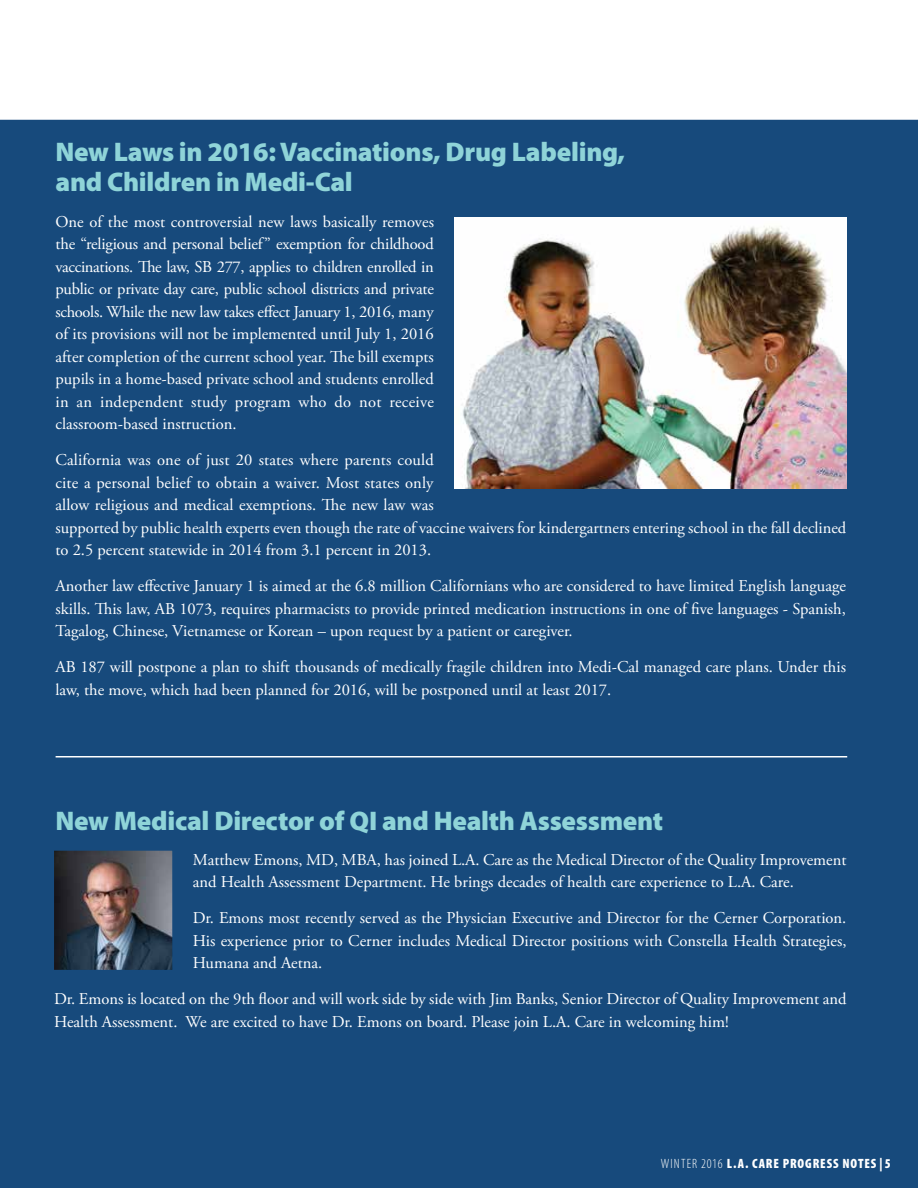
<style>
.page{position:relative;width:918px;height:1188px;background:#fff}
.page>*{position:absolute;margin:0;border:0;box-sizing:border-box;transform-origin:0 0}
.t1{font:900 27px/30px "Myriad Pro";letter-spacing:-.01em;color:#8fd4d8}
.t2{font:16.5px/22.5px "Adobe Garamond Pro";color:#fff}
.t3{font:900 condensed 13.5px "Myriad Pro";letter-spacing:.065em;color:#fff}
.s1{font-weight:300}
</style>
<div class="page">
<div style="left:0;top:119px;width:918px;height:1069px;background:#174a7c"></div>
<img style="left:454px;top:217px;width:392px;height:271px">
<hr style="left:56px;top:756px;width:791px;height:2px;background:#fff">
<img style="left:54px;top:850px;width:119px;height:119px">
<h1 class="t1" style="left:56px;top:135px;width:571px">New Laws in 2016: Vaccinations, Drug Labeling, and Children in Medi-Cal</h1>
<p class="t2" style="left:56px;top:211px;width:380px;text-align:justify">One of the most controversial new laws basically removes the “religious and personal belief” exemption for childhood vaccinations. The law, SB 277, applies to children enrolled in public or private day care, public school districts and private schools. While the new law takes effect January 1, 2016, many of its provisions will not be implemented until July 1, 2016 after completion of the current school year. The bill exempts pupils in a home-based private school and students enrolled in an independent study program who do not receive classroom-based instruction.</p>
<p class="t2" style="left:56px;top:449px;width:792px">California was one of just 20 states where parents could<br>cite a personal belief to obtain a waiver. Most states only<br>allow religious and medical exemptions. The new law was<br>supported by public health experts even though the rate of vaccine waivers for kindergartners entering school in the fall declined to 2.5 percent statewide in 2014 from 3.1 percent in 2013.</p>
<p class="t2" style="left:56px;top:575px;width:792px;text-align:justify">Another law effective January 1 is aimed at the 6.8 million Californians who are considered to have limited English language skills. This law, AB 1073, requires pharmacists to provide printed medication instructions in one of five languages - Spanish, Tagalog, Chinese, Vietnamese or Korean – upon request by a patient or caregiver.</p>
<p class="t2" style="left:56px;top:656px;width:792px">AB 187 will postpone a plan to shift thousands of medically fragile children into Medi-Cal managed care plans. Under this law, the move, which had been planned for 2016, will be postponed until at least 2017.</p>
<h1 class="t1" style="left:56px;top:805px;width:609px">New Medical Director of QI and Health Assessment</h1>
<p class="t2" style="left:193px;top:849px;width:655px">Matthew Emons, MD, MBA, has joined L.A. Care as the Medical Director of the Quality Improvement and Health Assessment Department. He brings decades of health care experience to L.A. Care.</p>
<p class="t2" style="left:193px;top:907px;width:655px;text-align:justify">Dr. Emons most recently served as the Physician Executive and Director for the Cerner Corporation.<br>His experience prior to Cerner includes Medical Director positions with Constella Health Strategies, Humana and Aetna.</p>
<p class="t2" style="left:54px;top:988px;width:794px">Dr. Emons is located on the 9th floor and will work side by side with Jim Banks, Senior Director of Quality Improvement and<br>Health Assessment. We are excited to have Dr. Emons on board. Please join L.A. Care in welcoming him!</p>
<p class="t3" style="left:661px;top:1155px;width:231px"><span class="s1">WINTER 2016</span> L.A. CARE PROGRESS NOTES | 5</p>
</div>
